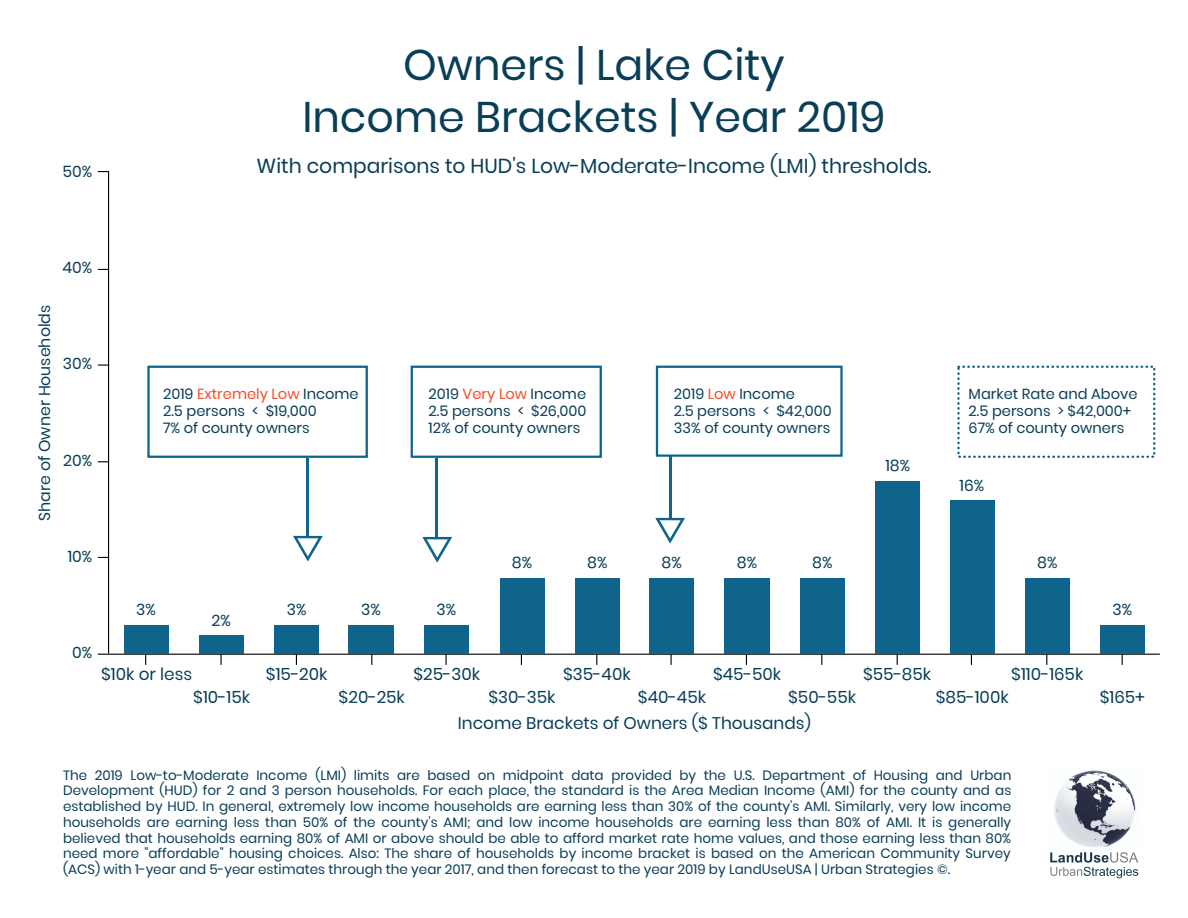
<style>
.page{position:relative;width:1188px;height:918px;background:#fff}
.page>*{position:absolute;margin:0;border:0;box-sizing:border-box;transform-origin:0 0}
.t1{font:42.75px/51.8px "Poppins";color:#093e57;text-align:center}
.t2{font:20.25px "Poppins";color:#093e57}
.t3{font:16.8px "Poppins";color:#093e57}
.t4{font:15.75px "Poppins";color:#093e57}
.t5{font:14.7px/16.8px "Poppins";color:#093e57}
.t6{font:13.5px/15.8px "Poppins";color:#093e57;text-align:justify}
.s1{color:#f64d2a}
</style>
<div class="page">
<hr style="left:109px;top:654px;width:1051px;height:1px;background:#000">
<svg style="left:98px;top:364px;width:10px;height:2px"></svg>
<hr style="left:108px;top:172px;width:1px;height:482px;background:#000">
<div style="left:124px;top:625px;width:45px;height:29px;background:#0f648c"></div>
<div style="left:199px;top:636px;width:45px;height:18px;background:#0f648c"></div>
<div style="left:275px;top:625px;width:45px;height:29px;background:#0f648c"></div>
<div style="left:349px;top:625px;width:45px;height:29px;background:#0f648c"></div>
<div style="left:424px;top:625px;width:45px;height:29px;background:#0f648c"></div>
<div style="left:500px;top:578px;width:45px;height:76px;background:#0f648c"></div>
<div style="left:575px;top:578px;width:45px;height:76px;background:#0f648c"></div>
<div style="left:649px;top:578px;width:45px;height:76px;background:#0f648c"></div>
<div style="left:725px;top:578px;width:45px;height:76px;background:#0f648c"></div>
<div style="left:800px;top:578px;width:45px;height:76px;background:#0f648c"></div>
<div style="left:875px;top:481px;width:45px;height:173px;background:#0f648c"></div>
<div style="left:950px;top:501px;width:45px;height:153px;background:#0f648c"></div>
<div style="left:1025px;top:578px;width:45px;height:76px;background:#0f648c"></div>
<div style="left:1100px;top:625px;width:45px;height:29px;background:#0f648c"></div>
<img style="left:1050px;top:770px;width:89px;height:109px">
<div style="left:147px;top:366px;width:221px;height:92px;border:2px solid #0f648c"></div>
<div style="left:411px;top:366px;width:191px;height:92px;border:2px solid #0f648c"></div>
<div style="left:656px;top:366px;width:187px;height:91px;border:2px solid #0f648c"></div>
<svg style="left:957px;top:366px;width:198px;height:92px"></svg>
<svg style="left:655px;top:518px;width:30px;height:26px"></svg>
<hr style="left:306px;top:458px;width:2px;height:77px;background:#0f648c">
<hr style="left:669px;top:456px;width:3px;height:61px;background:#0f648c">
<hr style="left:435px;top:458px;width:3px;height:79px;background:#0f648c">
<svg style="left:293px;top:536px;width:30px;height:26px"></svg>
<svg style="left:422px;top:537px;width:30px;height:26px"></svg>
<p class="t4" style="left:62px;top:162px;width:31px">50%</p>
<h1 class="t1" style="left:302px;top:39px;width:585px">Owners | Lake City<br>Income Brackets | Year 2019</h1>
<h2 class="t2" style="left:257px;top:154px;width:676px">With comparisons to HUD's Low-Moderate-Income (LMI) thresholds.</h2>
<p class="t4" style="left:62px;top:258px;width:31px">40%</p>
<p class="t4" style="left:36px;top:521px;width:218px;rotate:-90deg">Share of Owner Households</p>
<p class="t4" style="left:63px;top:355px;width:31px">30%</p>
<p class="t4" style="left:63px;top:451px;width:30px">20%</p>
<p class="t4" style="left:68px;top:547px;width:26px">10%</p>
<p class="t5" style="left:163px;top:386px;width:197px">2019 <span class="s1">Extremely Low</span> Income<br>2.5 persons &lt; $19,000<br>7% of county owners</p>
<p class="t5" style="left:429px;top:386px;width:159px;text-align:justify">2019 <span class="s1">Very Low</span> Income 2.5 persons &lt; $26,000<br>12% of county owners</p>
<p class="t5" style="left:674px;top:386px;width:159px">2019 <span class="s1">Low</span> Income<br>2.5 persons &lt; $42,000<br>33% of county owners</p>
<p class="t5" style="left:969px;top:386px;width:171px">Market Rate and Above<br>2.5 persons &gt; $42,000+<br>67% of county owners</p>
<p class="t4" style="left:512px;top:553px;width:22px">8%</p>
<p class="t4" style="left:587px;top:553px;width:22px">8%</p>
<p class="t4" style="left:662px;top:553px;width:22px">8%</p>
<p class="t4" style="left:737px;top:553px;width:22px">8%</p>
<p class="t4" style="left:812px;top:553px;width:22px">8%</p>
<p class="t4" style="left:885px;top:457px;width:26px">18%</p>
<p class="t4" style="left:960px;top:476px;width:26px">16%</p>
<p class="t4" style="left:1037px;top:553px;width:22px">8%</p>
<p class="t4" style="left:72px;top:643px;width:22px">0%</p>
<p class="t4" style="left:136px;top:601px;width:21px">3%</p>
<p class="t3" style="left:101px;top:664px;width:93px">$10k or less</p>
<p class="t4" style="left:212px;top:611px;width:21px">2%</p>
<p class="t3" style="left:193px;top:688px;width:58px">$10-15k</p>
<p class="t4" style="left:287px;top:601px;width:21px">3%</p>
<p class="t4" style="left:361px;top:601px;width:21px">3%</p>
<p class="t4" style="left:437px;top:601px;width:21px">3%</p>
<p class="t3" style="left:266px;top:664px;width:63px">$15-20k</p>
<p class="t3" style="left:339px;top:688px;width:68px">$20-25k</p>
<p class="t3" style="left:414px;top:664px;width:68px">$25-30k</p>
<p class="t3" style="left:488px;top:688px;width:69px">$30-35k</p>
<p class="t3" style="left:563px;top:664px;width:69px">$35-40k</p>
<p class="t3" style="left:713px;top:664px;width:70px">$45-50k</p>
<p class="t3" style="left:863px;top:664px;width:70px">$55-85k</p>
<p class="t3" style="left:1011px;top:664px;width:74px">$110-165k</p>
<p class="t3" style="left:638px;top:688px;width:70px">$40-45k</p>
<p class="t3" style="left:788px;top:688px;width:70px">$50-55k</p>
<p class="t3" style="left:936px;top:688px;width:74px">$85-100k</p>
<p class="t3" style="left:458px;top:713px;width:355px">Income Brackets of Owners ($ Thousands)</p>
<p class="t6" style="left:63px;top:767px;width:950px">The 2019 Low-to-Moderate Income (LMI) limits are based on midpoint data provided by the U.S. Department of Housing and Urban Development (HUD) for 2 and 3 person households. For each place, the standard is the Area Median Income (AMI) for the county and as established by HUD. In general, extremely low income households are earning less than 30% of the county's AMI. Similarly, very low income households are earning less than 50% of the county's AMI; and low income households are earning less than 80% of AMI. It is generally believed that households earning 80% of AMI or above should be able to afford market rate home values, and those earning less than 80% need more "affordable" housing choices. Also: The share of households by income bracket is based on the American Community Survey (ACS) with 1-year and 5-year estimates through the year 2017, and then forecast to the year 2019 by LandUseUSA | Urban Strategies ©.</p>
<p class="t4" style="left:1113px;top:601px;width:21px">3%</p>
<p class="t3" style="left:1100px;top:688px;width:47px">$165+</p>
</div>
